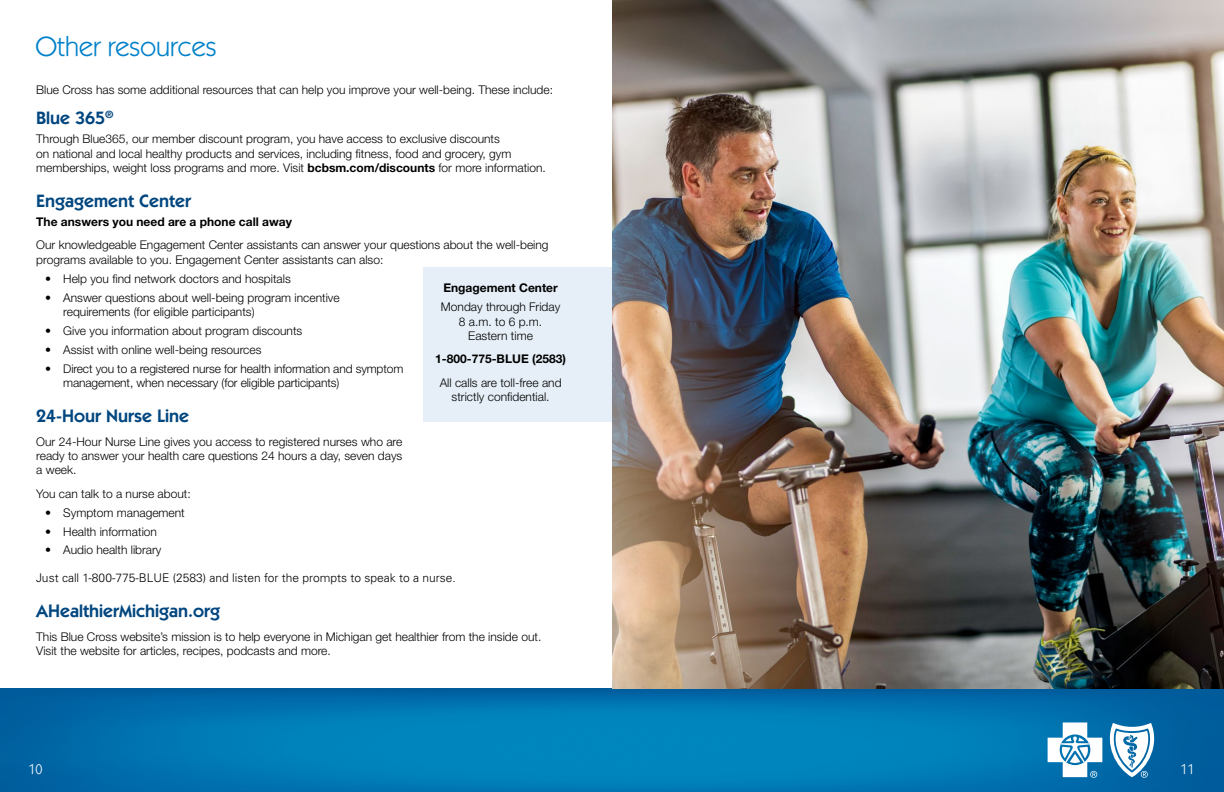
<style>
.page{position:relative;width:1224px;height:792px;background:#fff}
.page>*{position:absolute;margin:0;border:0;box-sizing:border-box;transform-origin:0 0}
.t1{font:28px "ITC Kabel Std";color:#0081c9}
.t2{font:600 18px "ITC Kabel Std";color:#00467f}
.t3{font:14px "ITC Kabel Std";color:#fff}
.t4{font:300 12px/14.4px "Helvetica Neue LT Std";color:#000}
.t5{font:700 12px "Helvetica Neue LT Std";color:#000}
.t6{font:300 12px "Univers LT Std";color:#000}
.s1{font-weight:700}
</style>
<div class="page">
<img style="left:0;top:688px;width:1224px;height:104px">
<svg style="left:1048px;top:722px;width:112px;height:56px"></svg>
<div style="left:423px;top:267px;width:189px;height:154px;background:#e6eff7"></div>
<img style="left:612px;top:0;width:612px;height:688px">
<h1 class="t1" style="left:36px;top:30px;width:183px">Other resources</h1>
<p class="t4" style="left:36px;top:82px;width:518px">Blue Cross has some additional resources that can help you improve your well-being. These include:</p>
<h2 class="t2" style="left:36px;top:107px;width:79px">Blue 365<sup>®</sup></h2>
<p class="t4" style="left:36px;top:131px;width:511px">Through Blue365, our member discount program, you have access to exclusive discounts<br>on national and local healthy products and services, including fitness, food and grocery, gym memberships, weight loss programs and more. Visit <span class="s1">bcbsm.com/discounts</span> for more information.</p>
<h2 class="t2" style="left:36px;top:190px;width:157px">Engagement Center</h2>
<p class="t5" style="left:36px;top:214px;width:257px">The answers you need are a phone call away</p>
<p class="t4" style="left:36px;top:238px;width:514px">Our knowledgeable Engagement Center assistants can answer your questions about the well-being programs available to you. Engagement Center assistants can also:</p>
<p class="t4" style="left:45px;top:271px;width:247px">• Help you find network doctors and hospitals</p>
<p class="t4" style="left:63px;top:290px;width:278px;text-indent:-18px">• Answer questions about well-being program incentive requirements (for eligible participants)</p>
<p class="t4" style="left:45px;top:323px;width:259px">• Give you information about program discounts</p>
<p class="t4" style="left:45px;top:342px;width:218px">• Assist with online well-being resources</p>
<p class="t4" style="left:63px;top:361px;width:342px;text-indent:-18px">• Direct you to a registered nurse for health information and symptom management, when necessary (for eligible participants)</p>
<h2 class="t2" style="left:36px;top:405px;width:155px">24-Hour Nurse Line</h2>
<p class="t4" style="left:36px;top:434px;width:368px;text-align:justify">Our 24-Hour Nurse Line gives you access to registered nurses who are ready to answer your health care questions 24 hours a day, seven days a week.</p>
<p class="t4" style="left:36px;top:486px;width:156px">You can talk to a nurse about:</p>
<p class="t4" style="left:45px;top:505px;width:141px">• Symptom management</p>
<p class="t4" style="left:45px;top:524px;width:113px">• Health information</p>
<p class="t4" style="left:45px;top:543px;width:118px">• Audio health library</p>
<p class="t6" style="left:36px;top:571px;width:421px">Just call 1-800-775-BLUE (2583) and listen for the prompts to speak to a nurse.</p>
<h2 class="t2" style="left:36px;top:601px;width:186px">AHealthierMichigan.org</h2>
<p class="t4" style="left:36px;top:629px;width:507px">This Blue Cross website’s mission is to help everyone in Michigan get healthier from the inside out.<br>Visit the website for articles, recipes, podcasts and more.</p>
<p class="t5" style="left:443px;top:281px;width:116px">Engagement Center</p>
<p class="t4" style="left:441px;top:299px;width:121px;text-align:center">Monday through Friday<br>8 a.m. to 6 p.m.<br>Eastern time</p>
<p class="t5" style="left:435px;top:352px;width:132px">1-800-775-BLUE (2583)</p>
<p class="t4" style="left:440px;top:375px;width:123px;text-align:center">All calls are toll-free and strictly confidential.</p>
<p class="t3" style="left:29px;top:761px;width:15px">10</p>
<p class="t3" style="left:1180px;top:761px;width:15px">11</p>
</div>
